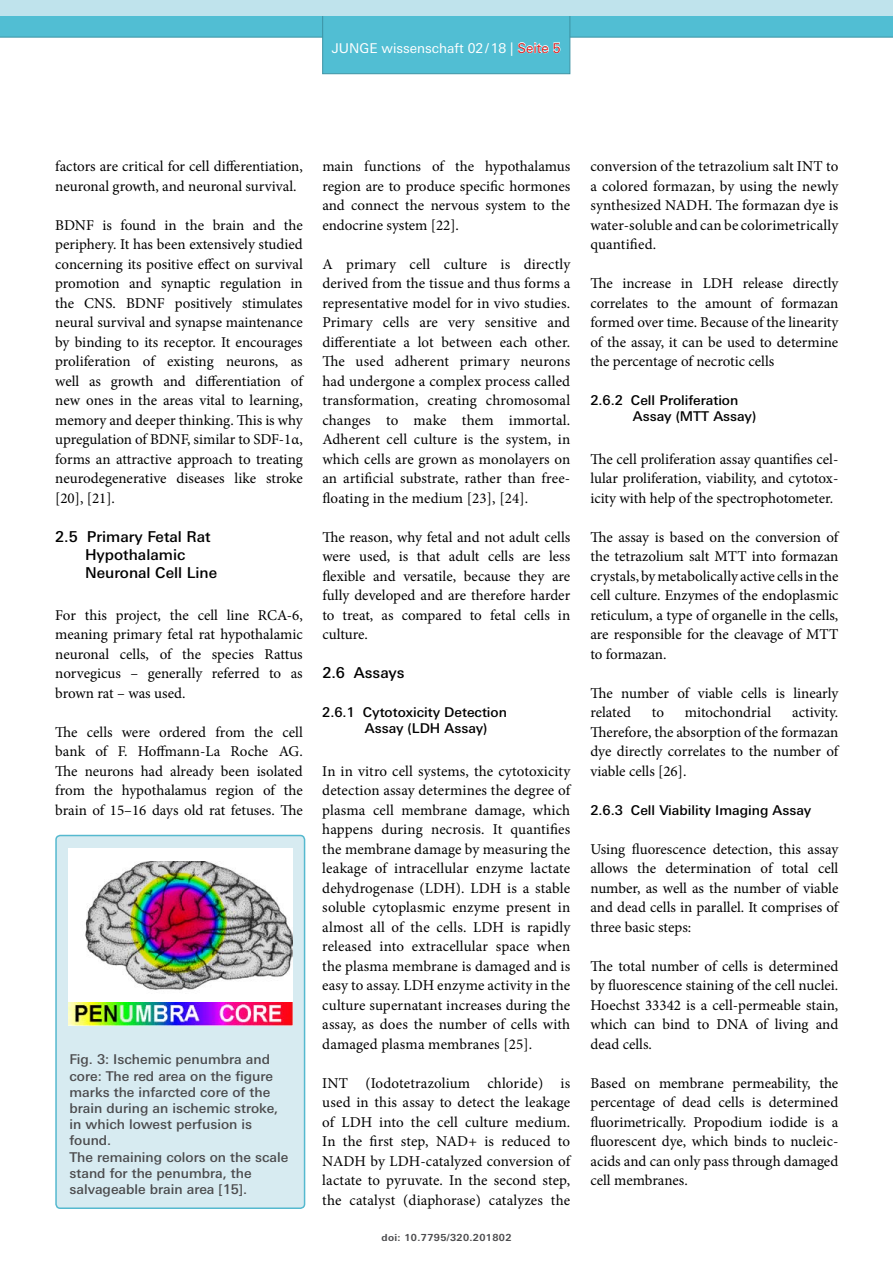
<style>
.page{position:relative;width:893px;height:1263px;background:#fff}
.page>*{position:absolute;margin:0;border:0;box-sizing:border-box;transform-origin:0 0}
.Juwi_Fließtext_EN{font:15px/19.5px "Minion Pro";color:#000;text-align:justify}
.t1{font:500 15px/18px "Univers Next W1 G";color:#000}
.Juwi_Bildunterschrif{font:500 13.5px/16.2px "Univers Next W1 G";color:#4b4b4d}
.t2{font:500 13.5px/16.2px "Univers Next W1 G";color:#000}
.t3{font:13.5px "Univers Next W1 G Regular 2";color:#fff}
.t4{font:700 9.75px "Univers Next W1 G";letter-spacing:.04em;color:#4b4b4d}
.s1{color:#d82525}
</style>
<div class="page">
<div style="left:322px;top:13px;width:248px;height:61px;background:#51bed3;border:1px solid #3c93a4"></div>
<div style="left:0;top:0;width:893px;height:16px;background:#bfe3ec"></div>
<svg style="left:0;top:16px;width:893px;height:37px"></svg>
<div style="left:56px;top:835px;width:249px;height:373px;background:#d7ebf1;border-radius:4px"></div>
<div style="left:55px;top:835px;width:250px;height:374px;border:2px solid #55b9cf;border-radius:4px"></div>
<div style="left:68px;top:848px;width:225px;height:160px;background:#fff"></div>
<img style="left:85px;top:861px;width:208px;height:129px">
<img style="left:68px;top:1003px;width:225px;height:22px">
<p class="t3" style="left:332px;top:40px;width:230px">JUNGE wissenschaft 02/18 | <span class="s1">Seite 5</span></p>
<p class="Juwi_Fließtext_EN" style="left:55px;top:157px;width:249px">factors are critical for cell differentiation, neuronal growth, and neuronal survival.</p>
<p class="Juwi_Fließtext_EN" style="left:55px;top:215px;width:249px">BDNF is found in the brain and the periphery. It has been extensively studied concerning its positive effect on survival promotion and synaptic regulation in the CNS. BDNF positively stimulates neural survival and synapse maintenance by binding to its receptor. It encourages proliferation of existing neurons, as well as growth and differentiation of new ones in the areas vital to learning, memory and deeper thinking. This is why upregulation of BDNF, similar to SDF-1α, forms an attractive approach to treating neurodegenerative diseases like stroke [20], [21].</p>
<p class="t1" style="left:85px;top:527px;width:134px;text-indent:-30px">2.5 Primary Fetal Rat<br>Hypothalamic<br>Neuronal Cell Line</p>
<p class="Juwi_Fließtext_EN" style="left:55px;top:605px;width:249px">For this project, the cell line RCA-6, meaning primary fetal rat hypothalamic neuronal cells, of the species Rattus norvegicus – generally referred to as brown rat – was used.</p>
<p class="Juwi_Fließtext_EN" style="left:55px;top:722px;width:249px">The cells were ordered from the cell bank of F. Hoffmann-La Roche AG.<br>The neurons had already been isolated from the hypothalamus region of the brain of 15–16 days old rat fetuses. The</p>
<p class="Juwi_Bildunterschrif" style="left:70px;top:1051px;width:220px">Fig. 3: Ischemic penumbra and core: The red area on the figure marks the infarcted core of the brain during an ischemic stroke, in which lowest perfusion is found.<br>The remaining colors on the scale stand for the penumbra, the salvageable brain area [15].</p>
<p class="Juwi_Fließtext_EN" style="left:322px;top:157px;width:249px">main functions of the hypothalamus region are to produce specific hormones and connect the nervous system to the endocrine system [22].</p>
<p class="Juwi_Fließtext_EN" style="left:322px;top:254px;width:249px">A primary cell culture is directly derived from the tissue and thus forms a representative model for in vivo studies.<br>Primary cells are very sensitive and differentiate a lot between each other.<br>The used adherent primary neurons had undergone a complex process called transformation, creating chromosomal changes to make them immortal.<br>Adherent cell culture is the system, in which cells are grown as monolayers on an artificial substrate, rather than free&shy;floating in the medium [23], [24].</p>
<p class="Juwi_Fließtext_EN" style="left:322px;top:527px;width:249px">The reason, why fetal and not adult cells were used, is that adult cells are less flexible and versatile, because they are fully developed and are therefore harder to treat, as compared to fetal cells in culture.</p>
<p class="t1" style="left:322px;top:664px;width:84px">2.6 Assays</p>
<p class="t2" style="left:365px;top:704px;width:144px;text-indent:-43px">2.6.1 Cytotoxicity Detection<br>Assay (LDH Assay)</p>
<p class="Juwi_Fließtext_EN" style="left:322px;top:761px;width:249px">In in vitro cell systems, the cytotoxicity detection assay determines the degree of plasma cell membrane damage, which happens during necrosis. It quantifies the membrane damage by measuring the leakage of intracellular enzyme lactate dehydrogenase (LDH). LDH is a stable soluble cytoplasmic enzyme present in almost all of the cells. LDH is rapidly released into extracellular space when the plasma membrane is damaged and is easy to assay. LDH enzyme activity in the culture supernatant increases during the assay, as does the number of cells with damaged plasma membranes [25].</p>
<p class="Juwi_Fließtext_EN" style="left:322px;top:1073px;width:249px">INT (Iodotetrazolium chloride) is used in this assay to detect the leakage of LDH into the cell culture medium.<br>In the first step, NAD+ is reduced to NADH by LDH-catalyzed conversion of lactate to pyruvate. In the second step, the catalyst (diaphorase) catalyzes the</p>
<p class="t4" style="left:381px;top:1232px;width:132px">doi: 10.7795/320.201802</p>
<p class="Juwi_Fließtext_EN" style="left:590px;top:157px;width:249px">conversion of the tetrazolium salt INT to a colored formazan, by using the newly synthesized NADH. The formazan dye is water-soluble and can be colorimetrically quantified.</p>
<p class="Juwi_Fließtext_EN" style="left:590px;top:274px;width:249px">The increase in LDH release directly correlates to the amount of formazan formed over time. Because of the linearity of the assay, it can be used to determine the percentage of necrotic cells</p>
<p class="t2" style="left:633px;top:392px;width:125px;text-indent:-43px">2.6.2 Cell Proliferation<br>Assay (MTT Assay)</p>
<p class="Juwi_Fließtext_EN" style="left:590px;top:449px;width:249px">The cell proliferation assay quantifies cel&shy;lular proliferation, viability, and cytotox&shy;icity with help of the spectrophotometer.</p>
<p class="Juwi_Fließtext_EN" style="left:590px;top:527px;width:249px">The assay is based on the conversion of the tetrazolium salt MTT into formazan crystals, by metabolically active cells in the cell culture. Enzymes of the endoplasmic reticulum, a type of organelle in the cells, are responsible for the cleavage of MTT to formazan.</p>
<p class="Juwi_Fließtext_EN" style="left:590px;top:683px;width:249px">The number of viable cells is linearly related</p>
<p class="Juwi_Fließtext_EN" style="left:652px;top:703px;width:14px">to</p>
<p class="Juwi_Fließtext_EN" style="left:685px;top:703px;width:88px">mitochondrial</p>
<p class="Juwi_Fließtext_EN" style="left:590px;top:703px;width:249px;text-indent:202px">activity.<br>Therefore, the absorption of the formazan dye directly correlates to the number of viable cells [26].</p>
<p class="t2" style="left:590px;top:802px;width:222px">2.6.3 Cell Viability Imaging Assay</p>
<p class="Juwi_Fließtext_EN" style="left:590px;top:839px;width:249px">Using fluorescence detection, this assay allows the determination of total cell number, as well as the number of viable and dead cells in parallel. It comprises of three basic steps:</p>
<p class="Juwi_Fließtext_EN" style="left:590px;top:956px;width:249px">The total number of cells is determined by fluorescence staining of the cell nuclei.<br>Hoechst 33342 is a cell-permeable stain, which can bind to DNA of living and dead cells.</p>
<p class="Juwi_Fließtext_EN" style="left:590px;top:1073px;width:249px">Based on membrane permeability, the percentage of dead cells is determined fluorimetrically. Propodium iodide is a fluorescent dye, which binds to nucleic&shy;acids and can only pass through damaged cell membranes.</p>
</div>
